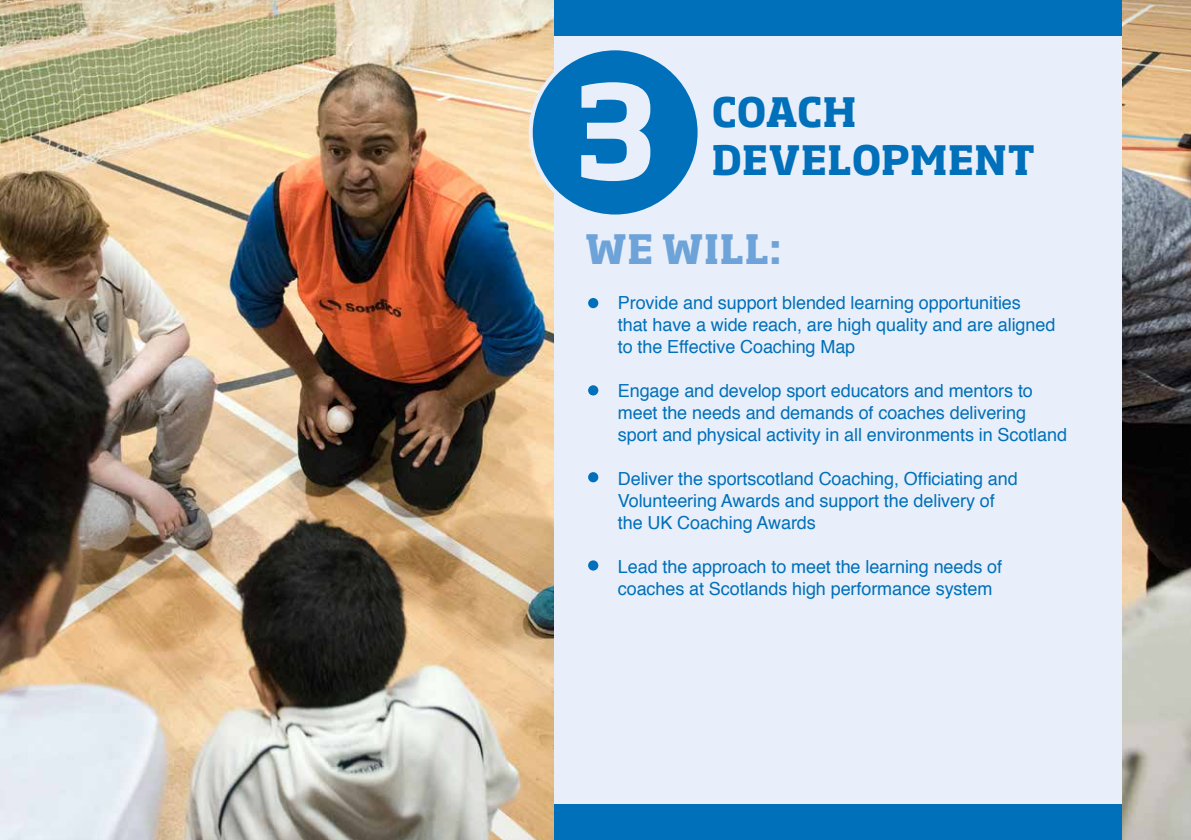
<style>
.page{position:relative;width:1191px;height:840px;background:#fff}
.page>*{position:absolute;margin:0;border:0;box-sizing:border-box;transform-origin:0 0}
.t1{font:700 127px "Soho Std";color:#e9effa}
.t2{font:700 40px "Soho Std";letter-spacing:.005em;color:#0070ba}
.t3{font:700 40px "Soho Std";letter-spacing:.015em;color:#6da3d8}
.t4{font:18px/22px "Helvetica";letter-spacing:-.005em;color:#0070ba}
</style>
<div class="page">
<img style="left:0;top:0;width:554px;height:839px">
<div style="left:554px;top:0;width:569px;height:816px;background:#e9effa"></div>
<div style="left:554px;top:0;width:569px;height:35px;background:#0070ba"></div>
<div style="left:588px;top:298px;width:10px;height:10px;background:#0070ba;border-radius:50%"></div>
<div style="left:588px;top:385px;width:10px;height:10px;background:#0070ba;border-radius:50%"></div>
<div style="left:588px;top:472px;width:10px;height:10px;background:#0070ba;border-radius:50%"></div>
<div style="left:588px;top:560px;width:10px;height:10px;background:#0070ba;border-radius:50%"></div>
<div style="left:531px;top:48px;width:168px;height:168px;background:#0070ba;border-radius:50%"></div>
<div style="left:529px;top:46px;width:172px;height:172px;border:4px solid #e9effa;border-radius:50%"></div>
<div style="left:554px;top:804px;width:569px;height:35px;background:#0070ba"></div>
<img style="left:1123px;top:0;width:67px;height:839px">
<hr style="left:1190px;top:0;width:1px;height:839px;background:#2c2d84">
<h1 class="t1" style="left:573px;top:50px;width:85px">3</h1>
<h2 class="t2" style="left:712px;top:86px;width:146px">COACH</h2>
<h2 class="t2" style="left:712px;top:134px;width:325px">DEVELOPMENT</h2>
<h2 class="t3" style="left:585px;top:223px;width:198px">WE WILL:</h2>
<p class="t4" style="left:618px;top:292px;width:439px">Provide and support blended learning opportunities<br>that have a wide reach, are high quality and are aligned to the Effective Coaching Map</p>
<p class="t4" style="left:618px;top:380px;width:450px">Engage and develop sport educators and mentors to meet the needs and demands of coaches delivering sport and physical activity in all environments in Scotland</p>
<p class="t4" style="left:618px;top:468px;width:401px">Deliver the sportscotland Coaching, Officiating and<br>Volunteering Awards and support the delivery of the UK Coaching Awards</p>
<p class="t4" style="left:618px;top:555px;width:386px">Lead the approach to meet the learning needs of coaches at Scotlands high performance system</p>
</div>
